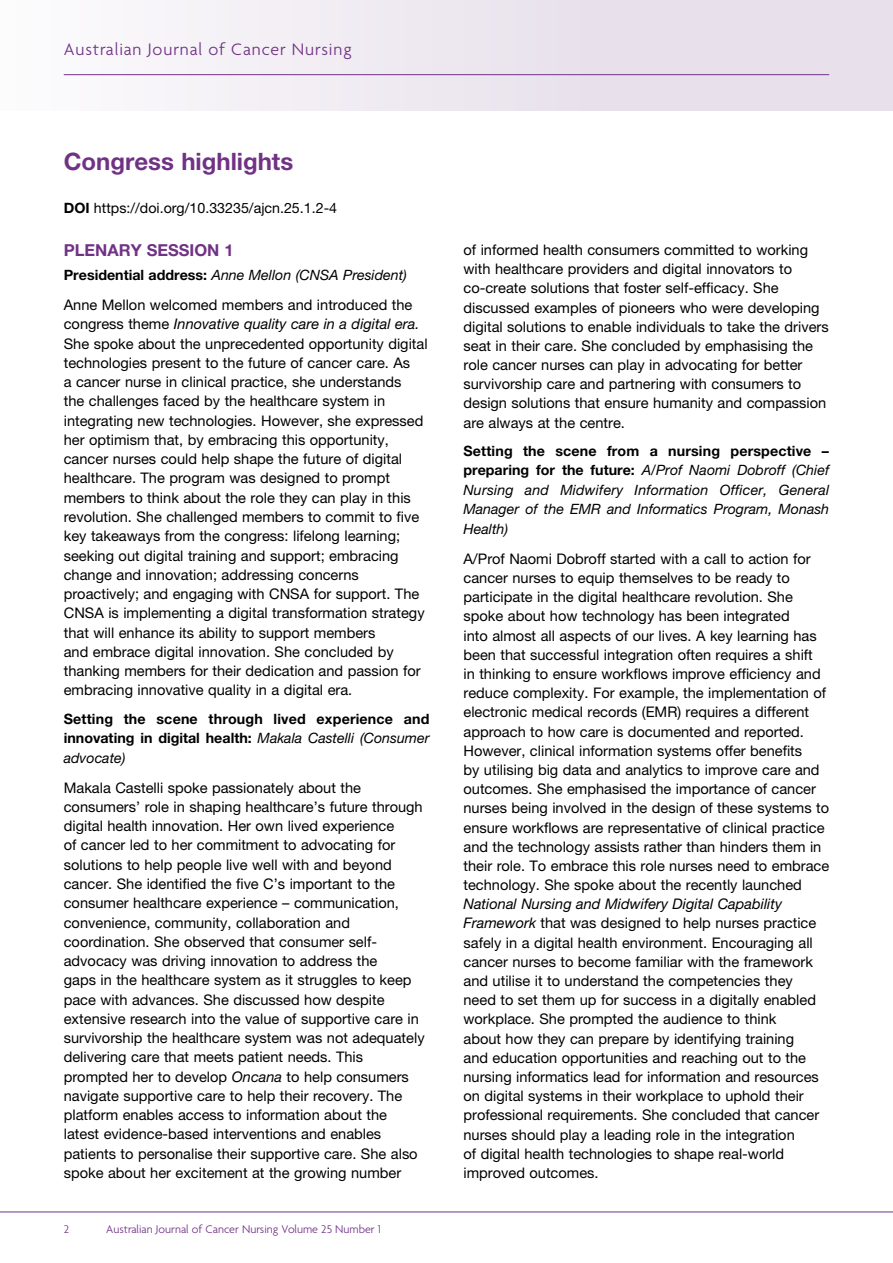
<style>
.page{position:relative;width:893px;height:1263px;background:#fff}
.page>*{position:absolute;margin:0;border:0;box-sizing:border-box;transform-origin:0 0}
.t1{font:700 24px "Helvetica Neue LT Pro";color:#713285}
.t2{font:300 18px "Agenda";letter-spacing:.05em;color:#713285}
.t3{font:700 16.5px "Helvetica Neue LT Pro";color:#713285}
.t4{font:14.7px/19.2px "Helvetica Neue LT Pro";color:#000}
.t5{font:italic 14.25px/19.5px "Helvetica Neue LT Pro";color:#000;text-align:justify}
.t6{font:700 14.25px/19.6px "Helvetica Neue LT Pro";color:#000;text-align:justify}
.t7{font:14.25px "Helvetica Neue LT Pro";color:#000}
.t8{font:300 12px "Agenda";color:#713285}
.s1{font-weight:700}
.s2{font-weight:700;font-style:normal}
.s3{font-style:italic}
.s4{font-weight:400;font-style:italic}
</style>
<div class="page">
<div style="left:0;top:0;width:893px;height:111px;background:linear-gradient(to right,#faf9fb,#e3dbe8)"></div>
<hr style="left:0;top:1211px;width:893px;height:1px;background:#713285">
<hr style="left:64px;top:74px;width:765px;height:1px;background:#713285">
<p class="t2" style="left:64px;top:40px;width:289px">Australian Journal of Cancer Nursing</p>
<h1 class="t1" style="left:64px;top:147px;width:231px">Congress highlights</h1>
<p class="t7" style="left:64px;top:200px;width:275px"><span class="s1">DOI</span> https://doi.org/10.33235/ajcn.25.1.2-4</p>
<p class="t3" style="left:64px;top:240px;width:171px">PLENARY SESSION 1</p>
<p class="t5" style="left:64px;top:265px;width:345px"><span class="s2">Presidential address:</span> Anne Mellon (CNSA President)</p>
<p class="t4" style="left:64px;top:295px;width:365px">Anne Mellon welcomed members and introduced the congress theme <span class="s3">Innovative quality care in a digital era.<br></span>She spoke about the unprecedented opportunity digital technologies present to the future of cancer care. As<br>a cancer nurse in clinical practice, she understands<br>the challenges faced by the healthcare system in integrating new technologies. However, she expressed her optimism that, by embracing this opportunity, cancer nurses could help shape the future of digital healthcare. The program was designed to prompt members to think about the role they can play in this revolution. She challenged members to commit to five key takeaways from the congress: lifelong learning; seeking out digital training and support; embracing change and innovation; addressing concerns proactively; and engaging with CNSA for support. The CNSA is implementing a digital transformation strategy that will enhance its ability to support members<br>and embrace digital innovation. She concluded by thanking members for their dedication and passion for embracing innovative quality in a digital era.</p>
<p class="t6" style="left:64px;top:708px;width:367px">Setting the scene through lived experience and innovating in digital health: <span class="s4">Makala Castelli (Consumer advocate)</span></p>
<p class="t4" style="left:64px;top:778px;width:362px">Makala Castelli spoke passionately about the consumers’ role in shaping healthcare’s future through digital health innovation. Her own lived experience<br>of cancer led to her commitment to advocating for solutions to help people live well with and beyond cancer. She identified the five C’s important to the consumer healthcare experience – communication, convenience, community, collaboration and coordination. She observed that consumer self&shy;advocacy was driving innovation to address the<br>gaps in the healthcare system as it struggles to keep pace with advances. She discussed how despite extensive research into the value of supportive care in survivorship the healthcare system was not adequately delivering care that meets patient needs. This prompted her to develop <span class="s3">Oncana</span> to help consumers navigate supportive care to help their recovery. The platform enables access to information about the latest evidence-based interventions and enables patients to personalise their supportive care. She also spoke about her excitement at the growing number</p>
<p class="t8" style="left:64px;top:1223px;width:7px">2</p>
<p class="t8" style="left:106px;top:1223px;width:276px">Australian Journal of Cancer Nursing Volume 25 Number 1</p>
<p class="t4" style="left:463px;top:240px;width:367px">of informed health consumers committed to working with healthcare providers and digital innovators to co-create solutions that foster self-efficacy. She discussed examples of pioneers who were developing digital solutions to enable individuals to take the drivers seat in their care. She concluded by emphasising the role cancer nurses can play in advocating for better survivorship care and partnering with consumers to design solutions that ensure humanity and compassion are always at the centre.</p>
<p class="t5" style="left:463px;top:441px;width:367px"><span class="s2">Setting the scene from a nursing perspective – preparing for the future:</span> A/Prof Naomi Dobroff (Chief Nursing and Midwifery Information Officer, General Manager of the EMR and Informatics Program, Monash Health)</p>
<p class="t4" style="left:463px;top:549px;width:367px">A/Prof Naomi Dobroff started with a call to action for cancer nurses to equip themselves to be ready to participate in the digital healthcare revolution. She spoke about how technology has been integrated<br>into almost all aspects of our lives. A key learning has been that successful integration often requires a shift<br>in thinking to ensure workflows improve efficiency and reduce complexity. For example, the implementation of electronic medical records (EMR) requires a different approach to how care is documented and reported.<br>However, clinical information systems offer benefits<br>by utilising big data and analytics to improve care and outcomes. She emphasised the importance of cancer nurses being involved in the design of these systems to ensure workflows are representative of clinical practice and the technology assists rather than hinders them in their role. To embrace this role nurses need to embrace technology. She spoke about the recently launched</p>
<p class="t4" style="left:463px;top:894px;width:357px"><span class="s3">National Nursing and Midwifery Digital Capability Framework</span> that was designed to help nurses practice safely in a digital health environment. Encouraging all cancer nurses to become familiar with the framework and utilise it to understand the competencies they need to set them up for success in a digitally enabled workplace. She prompted the audience to think<br>about how they can prepare by identifying training and education opportunities and reaching out to the nursing informatics lead for information and resources on digital systems in their workplace to uphold their professional requirements. She concluded that cancer nurses should play a leading role in the integration<br>of digital health technologies to shape real-world improved outcomes.</p>
</div>
